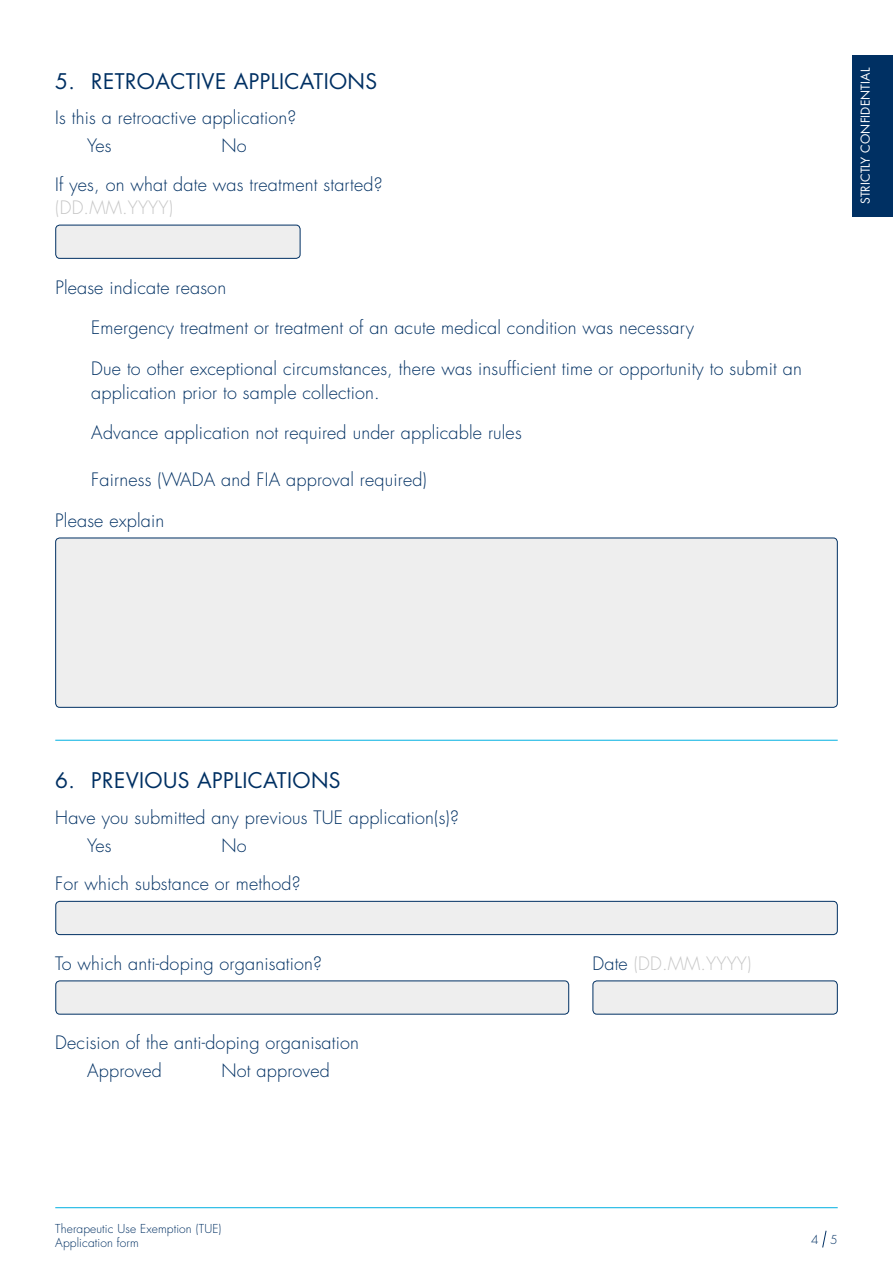
<style>
.page{position:relative;width:893px;height:1263px;background:#fff}
.page>*{position:absolute;margin:0;border:0;box-sizing:border-box;transform-origin:0 0}
.t1{font:21px "Futura Std";letter-spacing:.02em;color:#003063}
.t2{font:300 18px/23.4px "Futura Std";letter-spacing:.01em;color:#003063}
.t3{font:300 18px "Futura Std";letter-spacing:.01em;color:#c6c6c6}
.t4{font:300 12px/14.4px "Futura Std";letter-spacing:.01em;color:#003063}
.t5{font:12px "Futura Std";letter-spacing:.01em;color:#fff}
.s1{color:#003063}
</style>
<div class="page">
<svg style="left:822px;top:1230px;width:5px;height:18px"></svg>
<hr style="left:55px;top:1207px;width:783px;height:1px;background:#00b0e1">
<div style="left:852px;top:55px;width:41px;height:162px;background:#003063"></div>
<div style="left:56px;top:901px;width:781px;height:33px;background:#eee;border-radius:4px"></div>
<div style="left:55px;top:901px;width:783px;height:34px;border:1px solid #003063;border-radius:4px"></div>
<div style="left:56px;top:981px;width:513px;height:33px;background:#eee;border-radius:4px"></div>
<div style="left:55px;top:980px;width:514px;height:34px;border:1px solid #003063;border-radius:4px"></div>
<div style="left:593px;top:981px;width:244px;height:33px;background:#eee;border-radius:4px"></div>
<div style="left:592px;top:980px;width:246px;height:34px;border:1px solid #003063;border-radius:4px"></div>
<div style="left:56px;top:225px;width:244px;height:33px;background:#eee;border-radius:4px"></div>
<div style="left:55px;top:225px;width:245px;height:34px;border:1px solid #003063;border-radius:4px"></div>
<hr style="left:55px;top:740px;width:783px;height:1px;background:#00b0e1">
<div style="left:56px;top:538px;width:781px;height:169px;background:#eee;border-radius:4px"></div>
<div style="left:55px;top:538px;width:783px;height:170px;border:1px solid #003063;border-radius:4px"></div>
<p class="t1" style="left:55px;top:68px;width:324px">5. RETROACTIVE APPLICATIONS</p>
<p class="t2" style="left:55px;top:106px;width:243px">Is this a retroactive application?</p>
<p class="t2" style="left:87px;top:134px;width:26px">Yes</p>
<p class="t2" style="left:221px;top:134px;width:27px">No</p>
<p class="t2" style="left:55px;top:173px;width:329px">If yes, on what date was treatment started?</p>
<p class="t3" style="left:55px;top:197px;width:119px">(DD.MM.YYYY)</p>
<p class="t2" style="left:55px;top:276px;width:172px">Please indicate reason</p>
<p class="t2" style="left:91px;top:317px;width:604px">Emergency treatment or treatment of an acute medical condition was necessary</p>
<p class="t2" style="left:91px;top:357px;width:712px">Due to other exceptional circumstances, there was insufficient time or opportunity to submit an application prior to sample collection.</p>
<p class="t2" style="left:91px;top:422px;width:432px">Advance application not required under applicable rules</p>
<p class="t2" style="left:91px;top:468px;width:337px">Fairness (WADA and FIA approval required)</p>
<p class="t2" style="left:55px;top:509px;width:111px">Please explain</p>
<p class="t5" style="left:858px;top:204px;width:138px;rotate:-90deg">STRICTLY CONFIDENTIAL</p>
<p class="t1" style="left:55px;top:767px;width:287px">6. PREVIOUS APPLICATIONS</p>
<p class="t2" style="left:55px;top:806px;width:405px">Have you submitted any previous TUE application(s)?</p>
<p class="t2" style="left:87px;top:834px;width:26px">Yes</p>
<p class="t2" style="left:221px;top:834px;width:27px">No</p>
<p class="t2" style="left:55px;top:872px;width:247px">For which substance or method?</p>
<p class="t2" style="left:55px;top:952px;width:268px">To which anti-doping organisation?</p>
<p class="t3" style="left:592px;top:952px;width:161px"><span class="s1">Date</span> (DD.MM.YYYY)</p>
<p class="t2" style="left:55px;top:1032px;width:305px">Decision of the anti-doping organisation</p>
<p class="t2" style="left:87px;top:1060px;width:76px">Approved</p>
<p class="t2" style="left:221px;top:1060px;width:110px">Not approved</p>
<p class="t4" style="left:55px;top:1221px;width:168px">Therapeutic Use Exemption (TUE)<br>Application form</p>
<p class="t4" style="left:811px;top:1232px;width:28px">4 5</p>
</div>
